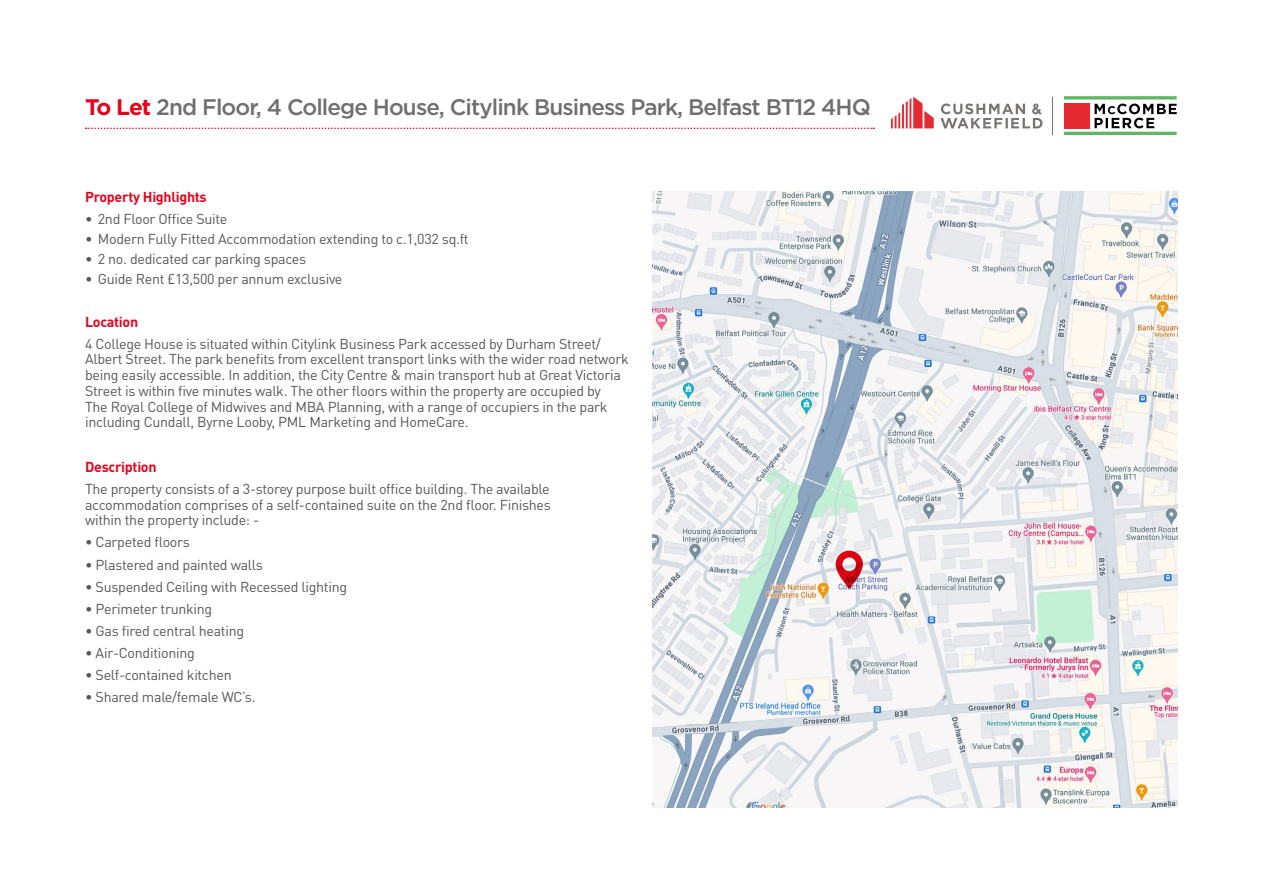
<style>
.page{position:relative;width:1263px;height:893px;background:#fff}
.page>*{position:absolute;margin:0;border:0;box-sizing:border-box;transform-origin:0 0}
.t1{font:500 22.5px "Gotham HTF";letter-spacing:-.04em;color:#706f6f}
.t2{font:14.25px/15.8px "DIN Pro";letter-spacing:-.02em;color:#575756}
.t3{font:700 14.25px "DIN Pro";letter-spacing:-.02em;color:#e3051e}
.s1{font-family:"Gotham";font-weight:700;color:#e3051e}
</style>
<div class="page">
<hr style="left:1064px;top:96px;width:113px;height:3px;background:#60b667">
<hr style="left:1064px;top:132px;width:113px;height:3px;background:#60b667">
<svg style="left:1094px;top:104px;width:83px;height:24px"></svg>
<div style="left:1064px;top:103px;width:25px;height:25px;background:#e62a32"></div>
<hr style="left:1053px;top:97px;width:1px;height:37px;background:#777674">
<svg style="left:940px;top:103px;width:102px;height:25px"></svg>
<svg style="left:891px;top:97px;width:43px;height:31px"></svg>
<svg style="left:86px;top:128px;width:788px;height:1px"></svg>
<img style="left:653px;top:191px;width:525px;height:617px">
<svg style="left:836px;top:551px;width:27px;height:38px"></svg>
<h1 class="t1" style="left:85px;top:94px;width:787px"><span class="s1">To Let</span> 2nd Floor, 4 College House, Citylink Business Park, Belfast BT12 4HQ</h1>
<p class="t3" style="left:85px;top:187px;width:123px">Property Highlights</p>
<p class="t2" style="left:85px;top:211px;width:144px">• 2nd Floor Office Suite</p>
<p class="t2" style="left:85px;top:231px;width:385px">• Modern Fully Fitted Accommodation extending to c.1,032 sq.ft</p>
<p class="t2" style="left:85px;top:251px;width:223px">• 2 no. dedicated car parking spaces</p>
<p class="t2" style="left:85px;top:271px;width:259px">• Guide Rent £13,500 per annum exclusive</p>
<p class="t3" style="left:85px;top:312px;width:55px">Location</p>
<p class="t2" style="left:85px;top:335px;width:545px">4 College House is situated within Citylink Business Park accessed by Durham Street/ Albert Street. The park benefits from excellent transport links with the wider road network being easily accessible. In addition, the City Centre &amp; main transport hub at Great Victoria Street is within five minutes walk. The other floors within the property are occupied by<br>The Royal College of Midwives and MBA Planning, with a range of occupiers in the park including Cundall, Byrne Looby, PML Marketing and HomeCare.</p>
<p class="t3" style="left:85px;top:457px;width:73px">Description</p>
<p class="t2" style="left:85px;top:480px;width:467px;text-align:justify">The property consists of a 3-storey purpose built office building. The available accommodation comprises of a self-contained suite on the 2nd floor. Finishes within the property include: -</p>
<p class="t2" style="left:85px;top:534px;width:106px">• Carpeted floors</p>
<p class="t2" style="left:85px;top:556px;width:179px">• Plastered and painted walls</p>
<p class="t2" style="left:85px;top:578px;width:264px">• Suspended Ceiling with Recessed lighting</p>
<p class="t2" style="left:85px;top:600px;width:129px">• Perimeter trunking</p>
<p class="t2" style="left:85px;top:622px;width:161px">• Gas fired central heating</p>
<p class="t2" style="left:85px;top:644px;width:111px">• Air-Conditioning</p>
<p class="t2" style="left:85px;top:667px;width:148px">• Self-contained kitchen</p>
<p class="t2" style="left:85px;top:689px;width:172px">• Shared male/female WC’s.</p>
</div>
